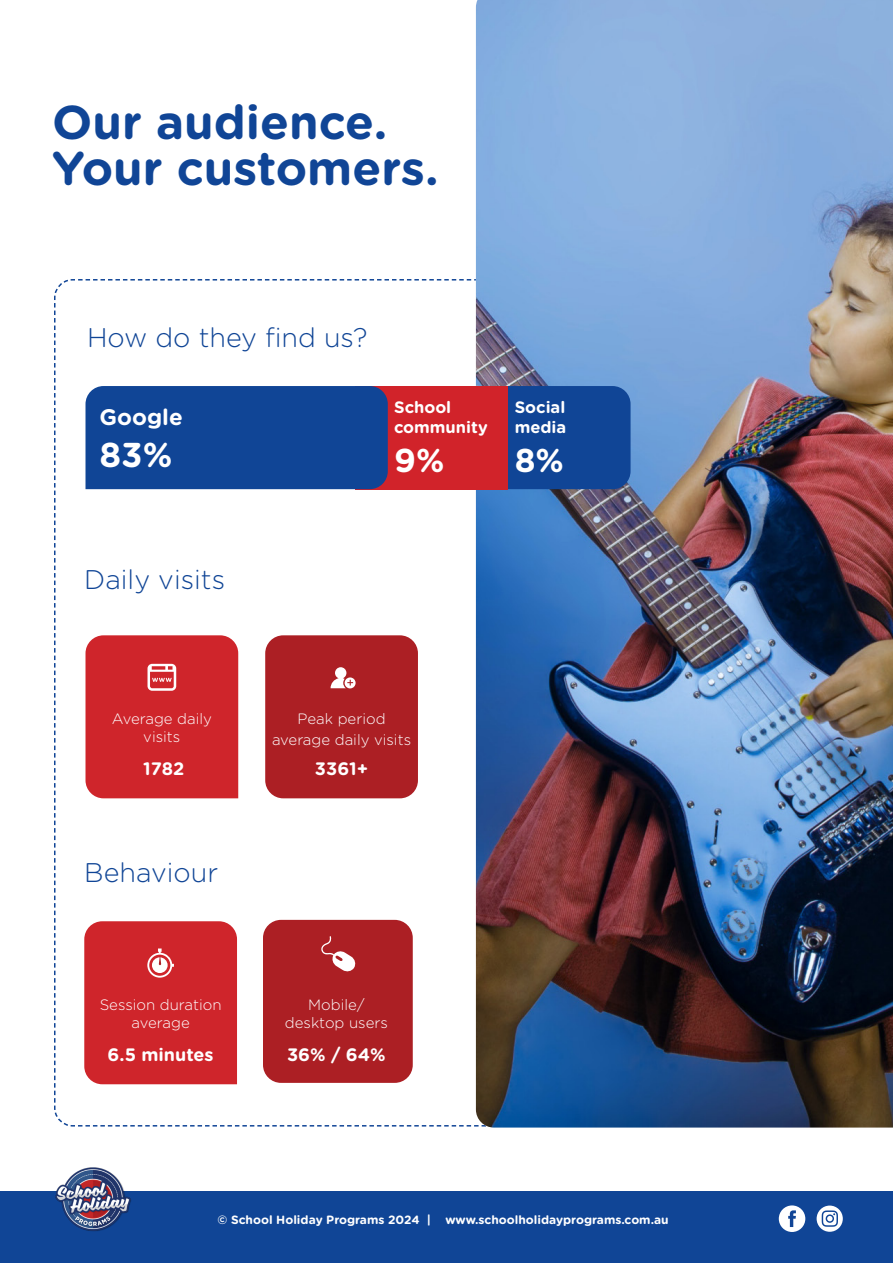
<style>
.page{position:relative;width:893px;height:1263px;background:#fff}
.page>*{position:absolute;margin:0;border:0;box-sizing:border-box;transform-origin:0 0}
.t1{font:700 47.4px "Gotham Rounded";color:#104596}
.t2{font:700 34.5px "Gotham Rounded";color:#fff}
.t3{font:700 33px "Gotham Rounded";color:#fff}
.t4{font:300 27px "Gotham Rounded";color:#104596}
.t5{font:700 22.5px "Gotham Rounded";color:#fff}
.t6{font:700 18px "Gotham Rounded";color:#fff}
.t7{font:700 16.5px/19.8px "Gotham Rounded";color:#fff}
.t8{font:300 15px/18px "Gotham Rounded";color:#fff;text-align:center}
.t9{font:700 12px "Gotham Rounded";color:#fff}
</style>
<div class="page">
<svg style="left:54px;top:278px;width:422px;height:849px"></svg>
<img style="left:476px;top:0;width:417px;height:1127px">
<div style="left:508px;top:386px;width:123px;height:103px;background:#104596"></div>
<div style="left:356px;top:386px;width:152px;height:103px;background:#d1232a"></div>
<div style="left:86px;top:386px;width:302px;height:103px;background:#104596"></div>
<div style="left:263px;top:920px;width:150px;height:163px;background:#ac1f24;border-radius:18px"></div>
<svg style="left:321px;top:936px;width:35px;height:36px"></svg>
<div style="left:84px;top:921px;width:153px;height:163px;background:#cf252b"></div>
<div style="left:85px;top:635px;width:153px;height:163px;background:#cf252b"></div>
<div style="left:265px;top:635px;width:153px;height:163px;background:#ac1f24;border-radius:18px"></div>
<svg style="left:331px;top:667px;width:25px;height:21px"></svg>
<div style="left:0;top:1192px;width:893px;height:71px;background:#104596"></div>
<svg style="left:817px;top:1205px;width:26px;height:27px"></svg>
<svg style="left:779px;top:1205px;width:26px;height:27px"></svg>
<img style="left:56px;top:1168px;width:76px;height:63px">
<p class="t1" style="left:52px;top:87px;width:336px">Our audience.</p>
<p class="t1" style="left:52px;top:134px;width:388px">Your customers.</p>
<p class="t4" style="left:87px;top:319px;width:282px">How do they find us?</p>
<p class="t5" style="left:100px;top:401px;width:85px">Google</p>
<p class="t2" style="left:100px;top:429px;width:74px">83%</p>
<p class="t7" style="left:394px;top:396px;width:95px">School community</p>
<p class="t3" style="left:394px;top:436px;width:52px">9%</p>
<p class="t7" style="left:515px;top:396px;width:52px">Social</p>
<p class="t7" style="left:515px;top:416px;width:53px">media</p>
<p class="t3" style="left:515px;top:436px;width:51px">8%</p>
<p class="t4" style="left:84px;top:562px;width:142px">Daily visits</p>
<p class="t8" style="left:112px;top:709px;width:102px">Average daily visits</p>
<p class="t6" style="left:143px;top:756px;width:43px">1782</p>
<p class="t4" style="left:84px;top:855px;width:135px">Behaviour</p>
<p class="t8" style="left:100px;top:995px;width:123px">Session duration</p>
<p class="t8" style="left:132px;top:1013px;width:60px">average</p>
<p class="t6" style="left:108px;top:1041px;width:108px">6.5 minutes</p>
<p class="t8" style="left:298px;top:709px;width:90px">Peak period</p>
<p class="t8" style="left:272px;top:730px;width:141px">average daily visits</p>
<p class="t6" style="left:315px;top:756px;width:55px">3361+</p>
<p class="t8" style="left:308px;top:995px;width:58px">Mobile/</p>
<p class="t8" style="left:285px;top:1013px;width:105px">desktop users</p>
<p class="t6" style="left:287px;top:1042px;width:100px">36% / 64%</p>
<p class="t9" style="left:216px;top:1210px;width:456px">© School Holiday Programs 2023 | www.schoolholidayprograms.com.au</p>
<p class="t9" style="left:218px;top:1210px;width:453px">© School Holiday Programs 2024 | www.schoolholidayprograms.com.au</p>
</div>
